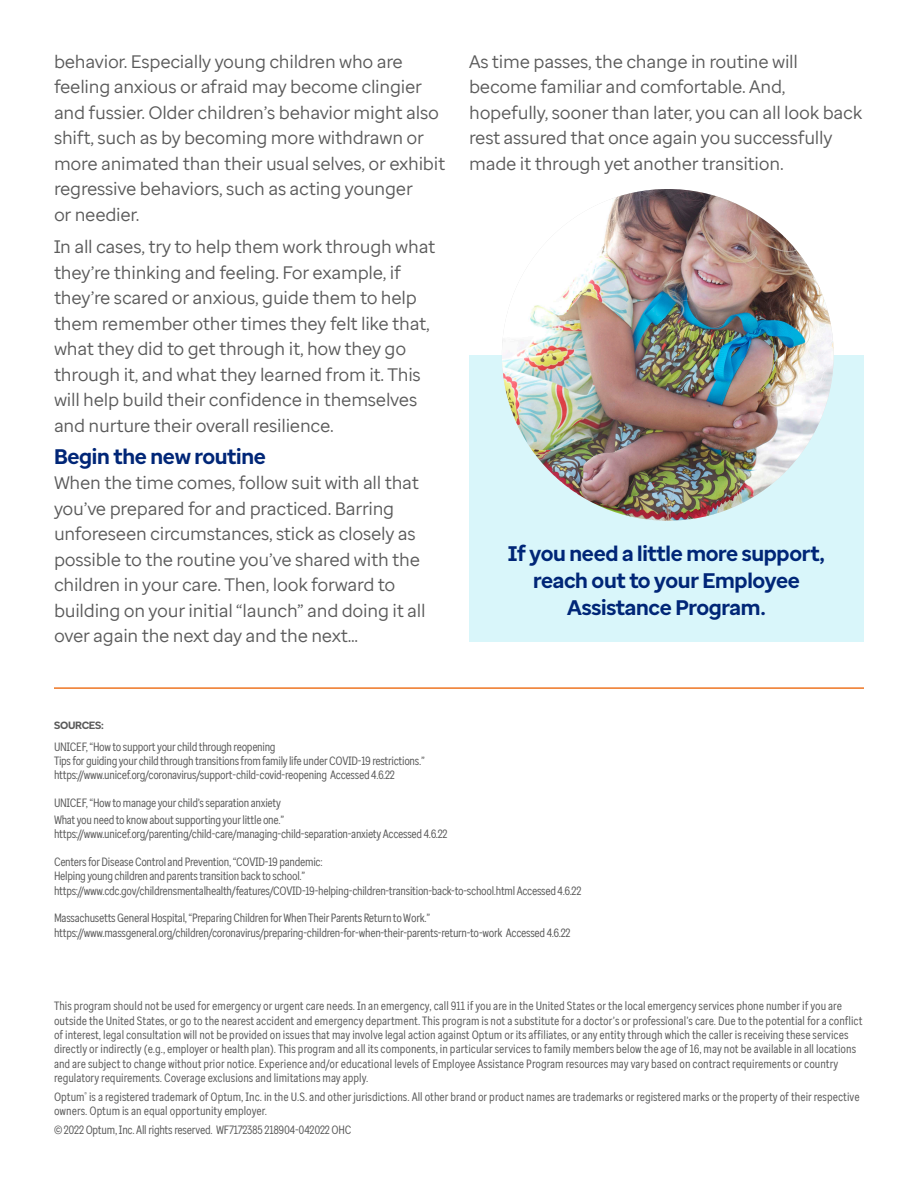
<style>
.page{position:relative;width:918px;height:1188px;background:#fff}
.page>*{position:absolute;margin:0;border:0;box-sizing:border-box;transform-origin:0 0}
.t1{font:700 21px/27px "Optum Sans";letter-spacing:-.015em;color:#002677;text-align:center}
.t2{font:18px/25.5px "Optum Sans";letter-spacing:-.015em;color:#5a5a5a}
.t3{font:12px/14.4px "Optum Sans Cond";letter-spacing:-.01em;color:#5a5a5a}
.t4{font:700 10.5px "Optum Sans";letter-spacing:-.025em;color:#5a5a5a}
</style>
<div class="page">
<div style="left:469px;top:355px;width:395px;height:287px;background:#d9f6fa"></div>
<img style="left:502px;top:189px;width:332px;height:332px;border-radius:166px">
<hr style="left:54px;top:687px;width:810px;height:2px;background:#ee7623">
<p class="t2" style="left:54px;top:49px;width:393px">behavior. Especially young children who are feeling anxious or afraid may become clingier and fussier. Older children’s behavior might also shift, such as by becoming more withdrawn or more animated than their usual selves, or exhibit regressive behaviors, such as acting younger<br>or needier.</p>
<p class="t2" style="left:54px;top:234px;width:383px">In all cases, try to help them work through what they’re thinking and feeling. For example, if they’re scared or anxious, guide them to help them remember other times they felt like that, what they did to get through it, how they go through it, and what they learned from it. This will help build their confidence in themselves and nurture their overall resilience.</p>
<p class="t1" style="left:54px;top:443px;width:213px">Begin the new routine</p>
<p class="t2" style="left:54px;top:470px;width:373px">When the time comes, follow suit with all that you’ve prepared for and practiced. Barring unforeseen circumstances, stick as closely as possible to the routine you’ve shared with the children in your care. Then, look forward to building on your initial “launch” and doing it all over again the next day and the next...</p>
<p class="t2" style="left:469px;top:49px;width:395px">As time passes, the change in routine will become familiar and comfortable. And, hopefully, sooner than later, you can all look back rest assured that once again you successfully made it through yet another transition.</p>
<p class="t1" style="left:508px;top:540px;width:318px">If you need a little more support, reach out to your Employee<br>Assistance Program.</p>
<p class="t4" style="left:54px;top:718px;width:51px">SOURCES:</p>
<p class="t3" style="left:54px;top:739px;width:372px">UNICEF, “How to support your child through reopening<br>Tips for guiding your child through transitions from family life under COVID-19 restrictions.” https://www.unicef.org/coronavirus/support-child-covid-reopening Accessed 4.6.22</p>
<p class="t3" style="left:54px;top:796px;width:228px">UNICEF, “How to manage your child’s separation anxiety</p>
<p class="t3" style="left:54px;top:812px;width:395px">What you need to know about supporting your little one.” https://www.unicef.org/parenting/child-care/managing-child-separation-anxiety Accessed 4.6.22</p>
<p class="t3" style="left:54px;top:854px;width:529px">Centers for Disease Control and Prevention, “COVID-19 pandemic:<br>Helping young children and parents transition back to school.” https://www.cdc.gov/childrensmentalhealth/features/COVID-19-helping-children-transition-back-to-school.html Accessed 4.6.22</p>
<p class="t3" style="left:54px;top:911px;width:518px">Massachusetts General Hospital, “Preparing Children for When Their Parents Return to Work.” https://www.massgeneral.org/children/coronavirus/preparing-children-for-when-their-parents-return-to-work Accessed 4.6.22</p>
<p class="t3" style="left:54px;top:999px;width:810px">This program should not be used for emergency or urgent care needs. In an emergency, call 911 if you are in the United States or the local emergency services phone number if you are outside the United States, or go to the nearest accident and emergency department. This program is not a substitute for a doctor’s or professional’s care. Due to the potential for a conflict of interest, legal consultation will not be provided on issues that may involve legal action against Optum or its affiliates, or any entity through which the caller is receiving these services directly or indirectly (e.g., employer or health plan). This program and all its components, in particular services to family members below the age of 16, may not be available in all locations and are subject to change without prior notice. Experience and/or educational levels of Employee Assistance Program resources may vary based on contract requirements or country regulatory requirements. Coverage exclusions and limitations may apply.</p>
<p class="t3" style="left:54px;top:1089px;width:807px">Optum<sup>®</sup> is a registered trademark of Optum, Inc. in the U.S. and other jurisdictions. All other brand or product names are trademarks or registered marks or the property of their respective owners. Optum is an equal opportunity employer.</p>
<p class="t3" style="left:54px;top:1123px;width:299px">© 2022 Optum, Inc. All rights reserved. WF7172385 218904-042022 OHC</p>
</div>
